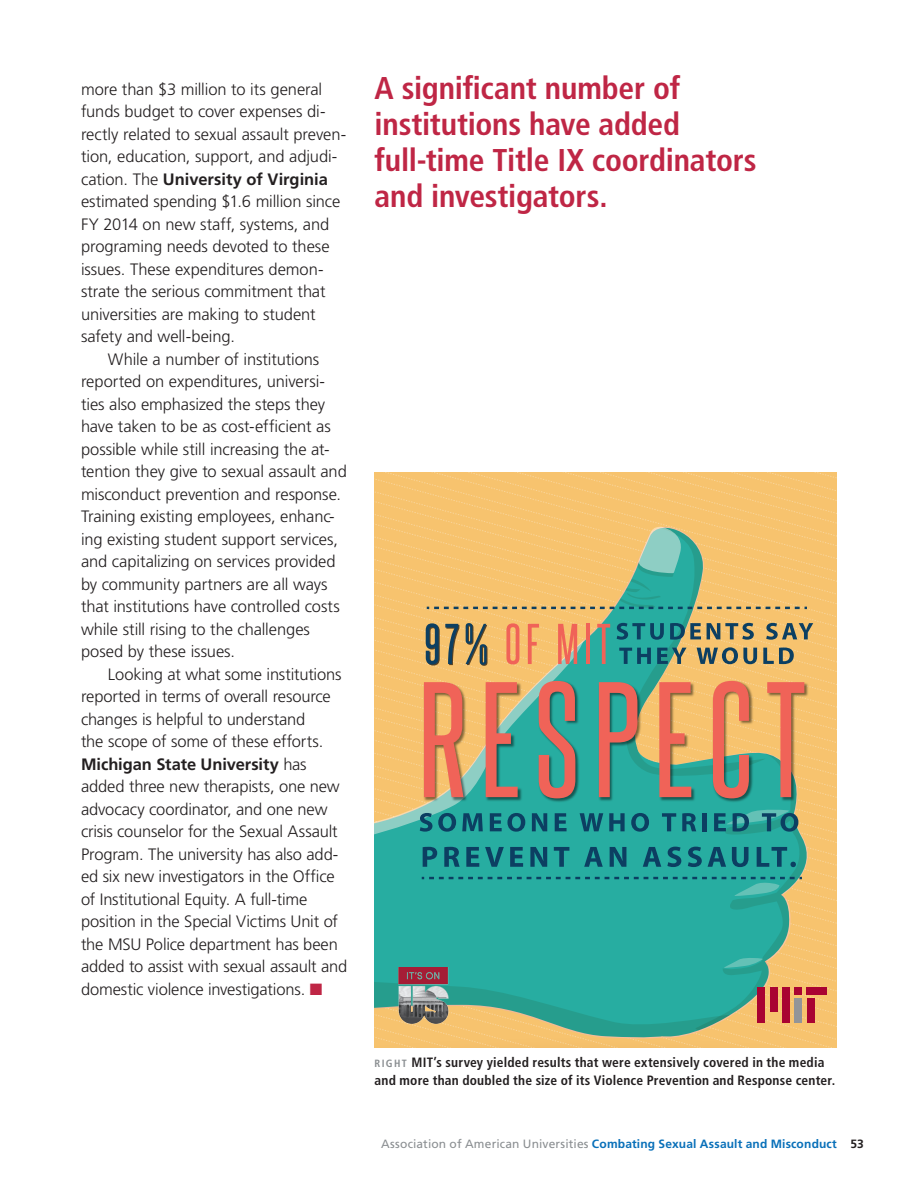
<style>
.page{position:relative;width:918px;height:1188px;background:#fff}
.page>*{position:absolute;margin:0;border:0;box-sizing:border-box;transform-origin:0 0}
.t1{font:700 condensed 31.5px/36px "Frutiger LT Std";letter-spacing:-.01em;color:#bf2645}
.t2{font:300 16.5px/22.5px "Frutiger LT Std";letter-spacing:-.01em;color:#231f20}
.t3{font:700 condensed 13.5px/18px "Frutiger LT Std";letter-spacing:.015em;color:#231f20}
.t4{font:700 12px "Frutiger LT Std";letter-spacing:.015em;color:#0970b9}
.s1{font-weight:700}
.s2{color:#bf2645}
.s3{font-size:10.5px;color:#8a8e91}
.s4{font-weight:400;color:#8a8e91}
.s5{color:#231f20}
</style>
<div class="page">
<svg style="left:375px;top:472px;width:462px;height:576px;background:#98ad81"></svg>
<div style="left:795px;top:987px;width:7px;height:7px;background:#a90332"></div>
<div style="left:807px;top:998px;width:8px;height:25px;background:#a90332"></div>
<div style="left:757px;top:987px;width:8px;height:36px;background:#a90332"></div>
<div style="left:782px;top:987px;width:8px;height:36px;background:#a90332"></div>
<div style="left:770px;top:987px;width:7px;height:25px;background:#a90332"></div>
<div style="left:807px;top:987px;width:20px;height:7px;background:#a90332"></div>
<div style="left:795px;top:998px;width:7px;height:25px;background:#939598"></div>
<img style="left:397px;top:968px;width:53px;height:57px">
<p class="t2" style="left:81px;top:78px;width:267px">more than $3 million to its general funds budget to cover expenses di&shy;rectly related to sexual assault preven&shy;tion, education, support, and adjudi&shy;cation. The <span class="s1">University of Virginia </span>estimated spending $1.6 million since FY 2014 on new staff, systems, and programing needs devoted to these issues. These expenditures demon&shy;strate the serious commitment that universities are making to student safety and well-being.</p>
<p class="t2" style="left:81px;top:348px;width:267px;text-indent:27px">While a number of institutions reported on expenditures, universi&shy;ties also emphasized the steps they have taken to be as cost-efficient as possible while still increasing the at&shy;tention they give to sexual assault and misconduct prevention and response.<br>Training existing employees, enhanc&shy;ing existing student support services, and capitalizing on services provided by community partners are all ways that institutions have controlled costs while still rising to the challenges posed by these issues.</p>
<p class="t2" style="left:81px;top:663px;width:268px;text-indent:27px">Looking at what some institutions reported in terms of overall resource changes is helpful to understand<br>the scope of some of these efforts.<br><span class="s1">Michigan State University</span> has added three new therapists, one new advocacy coordinator, and one new crisis counselor for the Sexual Assault Program. The university has also add&shy;ed six new investigators in the Office of Institutional Equity. A full-time position in the Special Victims Unit of the MSU Police department has been added to assist with sexual assault and domestic violence investigations. <span class="s2">■</span></p>
<p class="t1" style="left:375px;top:70px;width:307px">A significant number of</p>
<p class="t1" style="left:375px;top:106px;width:307px">institutions have added</p>
<p class="t1" style="left:375px;top:142px;width:384px">full-time Title IX coordinators and investigators.</p>
<p class="t3" style="left:375px;top:1053px;width:462px"><span class="s3">RIGHT</span> MIT’s survey yielded results that were extensively covered in the media and more than doubled the size of its Violence Prevention and Response center.</p>
<p class="t4" style="left:381px;top:1136px;width:484px"><span class="s4">Association of American Universities</span> Combating Sexual Assault and Misconduct <span class="s5">53</span></p>
</div>
